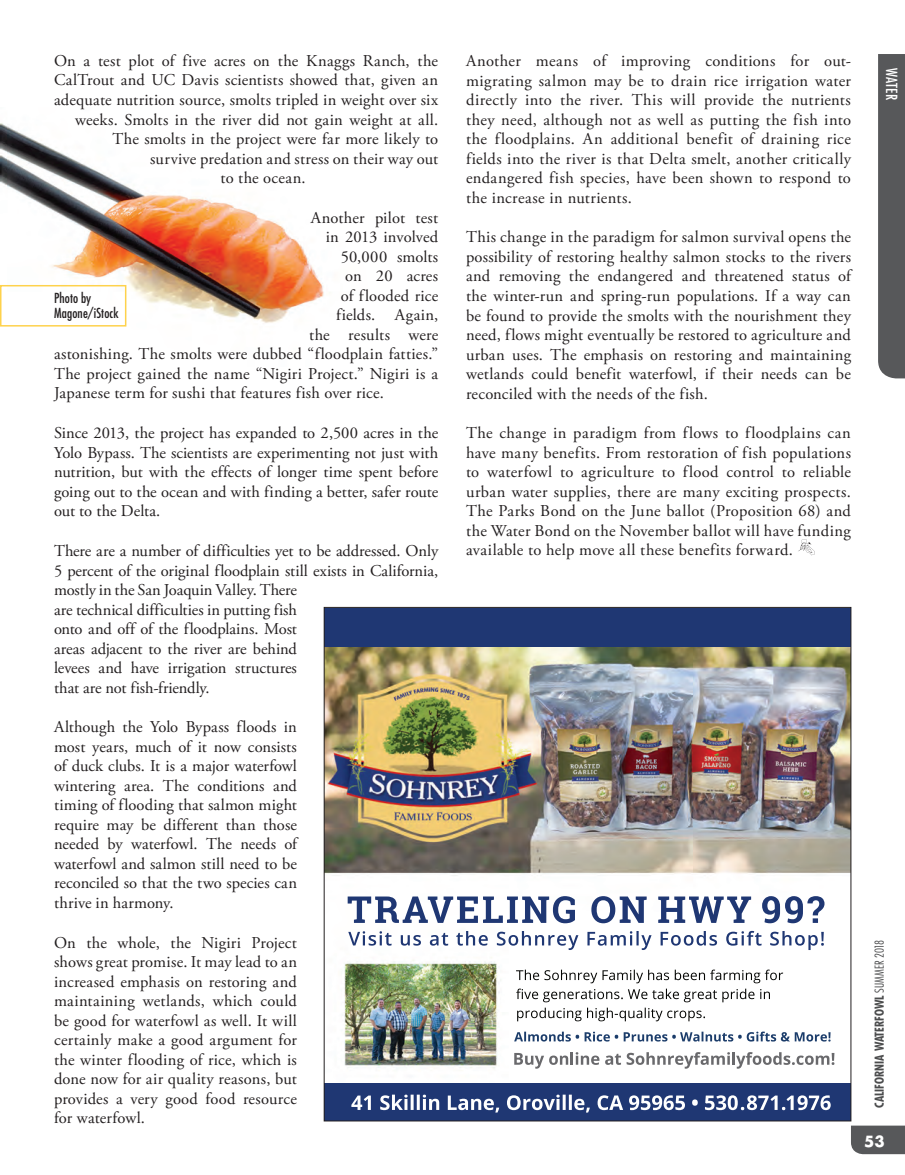
<style>
.page{position:relative;width:905px;height:1175px;background:#fff}
.page>*{position:absolute;margin:0;border:0;box-sizing:border-box;transform-origin:0 0}
.Body_Text{font:16.5px/19.5px "Adobe Garamond Pro";letter-spacing:.005em;color:#231f20;text-align:justify}
.Body_Text-2{font:16.5px "Adobe Garamond Pro";letter-spacing:.025em;color:#231f20}
.t1{font:condensed 15px "Futura Std";letter-spacing:.03em;color:#fff}
.t2{font:700 15px "Futura Std";color:#fff}
.Photo_Caption{font:condensed 13.5px/15px "Futura Std";letter-spacing:.01em;color:#231f20}
.t3{font:700 condensed 12px "Futura Std";color:#4b4c4d}
.s1{font-weight:300}
</style>
<div class="page">
<div style="left:851px;top:1125px;width:53px;height:29px;background:#57585a"></div>
<svg style="left:878px;top:54px;width:26px;height:324px"></svg>
<img style="left:326px;top:646px;width:523px;height:423px">
<img style="left:326px;top:1083px;width:523px;height:36px">
<img style="left:380px;top:1094px;width:357px;height:16px">
<img style="left:514px;top:1031px;width:316px;height:10px">
<img style="left:525px;top:969px;width:244px;height:11px">
<img style="left:362px;top:931px;width:429px;height:14px">
<img style="left:553px;top:896px;width:271px;height:27px">
<div style="left:326px;top:609px;width:523px;height:37px;background:#1f3773"></div>
<div style="left:509px;top:1046px;width:316px;height:26px;background:#fff"></div>
<svg style="left:514px;top:1052px;width:85px;height:16px"></svg>
<svg style="left:605px;top:1052px;width:229px;height:16px"></svg>
<img style="left:0;top:123px;width:324px;height:204px">
<svg style="left:798px;top:540px;width:17px;height:15px"></svg>
<div style="left:0;top:285px;width:126px;height:41px;border:2px solid #fed24c"></div>
<p class="Body_Text" style="left:54px;top:52px;width:385px">On a test plot of five acres on the Knaggs Ranch, the</p>
<p class="Body_Text" style="left:54px;top:71px;width:385px">CalTrout and UC Davis scientists showed that, given an</p>
<p class="Body_Text" style="left:54px;top:91px;width:385px">adequate nutrition source, smolts tripled in weight over six</p>
<p class="Body_Text" style="left:75px;top:110px;width:365px">weeks. Smolts in the river did not gain weight at all.</p>
<p class="Body_Text" style="left:113px;top:130px;width:327px">The smolts in the project were far more likely to</p>
<p class="Body_Text" style="left:150px;top:149px;width:289px">survive predation and stress on their way out</p>
<p class="Body_Text" style="left:221px;top:169px;width:86px">to the ocean.</p>
<p class="Body_Text" style="left:311px;top:208px;width:129px">Another pilot test</p>
<p class="Body_Text" style="left:326px;top:228px;width:114px">in 2013 involved</p>
<p class="Body_Text" style="left:341px;top:247px;width:99px">50,000 smolts</p>
<p class="Body_Text" style="left:345px;top:267px;width:95px">on 20 acres</p>
<p class="Body_Text" style="left:341px;top:286px;width:99px">of flooded rice</p>
<p class="Body_Text-2" style="left:336px;top:305px;width:103px">fields. Again,</p>
<p class="Body_Text" style="left:309px;top:325px;width:130px">the results were</p>
<p class="Body_Text" style="left:54px;top:345px;width:385px">astonishing. The smolts were dubbed “floodplain fatties.”</p>
<p class="Body_Text" style="left:54px;top:364px;width:385px">The project gained the name “Nigiri Project.” Nigiri is a</p>
<p class="Body_Text" style="left:54px;top:384px;width:331px">Japanese term for sushi that features fish over rice.</p>
<p class="Body_Text" style="left:54px;top:424px;width:386px">Since 2013, the project has expanded to 2,500 acres in the Yolo Bypass. The scientists are experimenting not just with nutrition, but with the effects of longer time spent before going out to the ocean and with finding a better, safer route out to the Delta.</p>
<p class="Body_Text" style="left:54px;top:541px;width:386px;text-align:left">There are a number of difficulties yet to be addressed. Only 5 percent of the original floodplain still exists in California, mostly in the San Joaquin Valley. There<br>are technical difficulties in putting fish<br>onto and off of the floodplains. Most<br>areas adjacent to the river are behind<br>levees and have irrigation structures<br>that are not fish-friendly.</p>
<p class="Body_Text" style="left:54px;top:718px;width:244px">Although the Yolo Bypass floods in most years, much of it now consists of duck clubs. It is a major waterfowl wintering area. The conditions and timing of flooding that salmon might require may be different than those needed by waterfowl. The needs of waterfowl and salmon still need to be reconciled so that the two species can thrive in harmony.</p>
<p class="Body_Text" style="left:54px;top:933px;width:244px">On the whole, the Nigiri Project shows great promise. It may lead to an increased emphasis on restoring and maintaining wetlands, which could be good for waterfowl as well. It will certainly make a good argument for the winter flooding of rice, which is done now for air quality reasons, but provides a very good food resource for waterfowl.</p>
<p class="Photo_Caption" style="left:54px;top:291px;width:66px">Photo by<br>Magone/iStock</p>
<p class="Body_Text" style="left:466px;top:52px;width:386px">Another means of improving conditions for out&shy;migrating salmon may be to drain rice irrigation water directly into the river. This will provide the nutrients they need, although not as well as putting the fish into the floodplains. An additional benefit of draining rice fields into the river is that Delta smelt, another critically endangered fish species, have been shown to respond to the increase in nutrients.</p>
<p class="Body_Text" style="left:466px;top:228px;width:386px">This change in the paradigm for salmon survival opens the possibility of restoring healthy salmon stocks to the rivers and removing the endangered and threatened status of the winter-run and spring-run populations. If a way can be found to provide the smolts with the nourishment they need, flows might eventually be restored to agriculture and urban uses. The emphasis on restoring and maintaining wetlands could benefit waterfowl, if their needs can be reconciled with the needs of the fish.</p>
<p class="Body_Text" style="left:466px;top:424px;width:386px">The change in paradigm from flows to floodplains can have many benefits. From restoration of fish populations to waterfowl to agriculture to flood control to reliable urban water supplies, there are many exciting prospects.<br>The Parks Bond on the June ballot (Proposition 68) and the Water Bond on the November ballot will have funding available to help move all these benefits forward.</p>
<p class="t1" style="left:900px;top:68px;width:34px;rotate:90deg">WATER</p>
<p class="t3" style="left:872px;top:1107px;width:170px;rotate:-90deg">CALIFORNIA WATERFOWL <span class="s1">SUMMER 2018</span></p>
<p class="t2" style="left:864px;top:1131px;width:22px">53</p>
</div>
